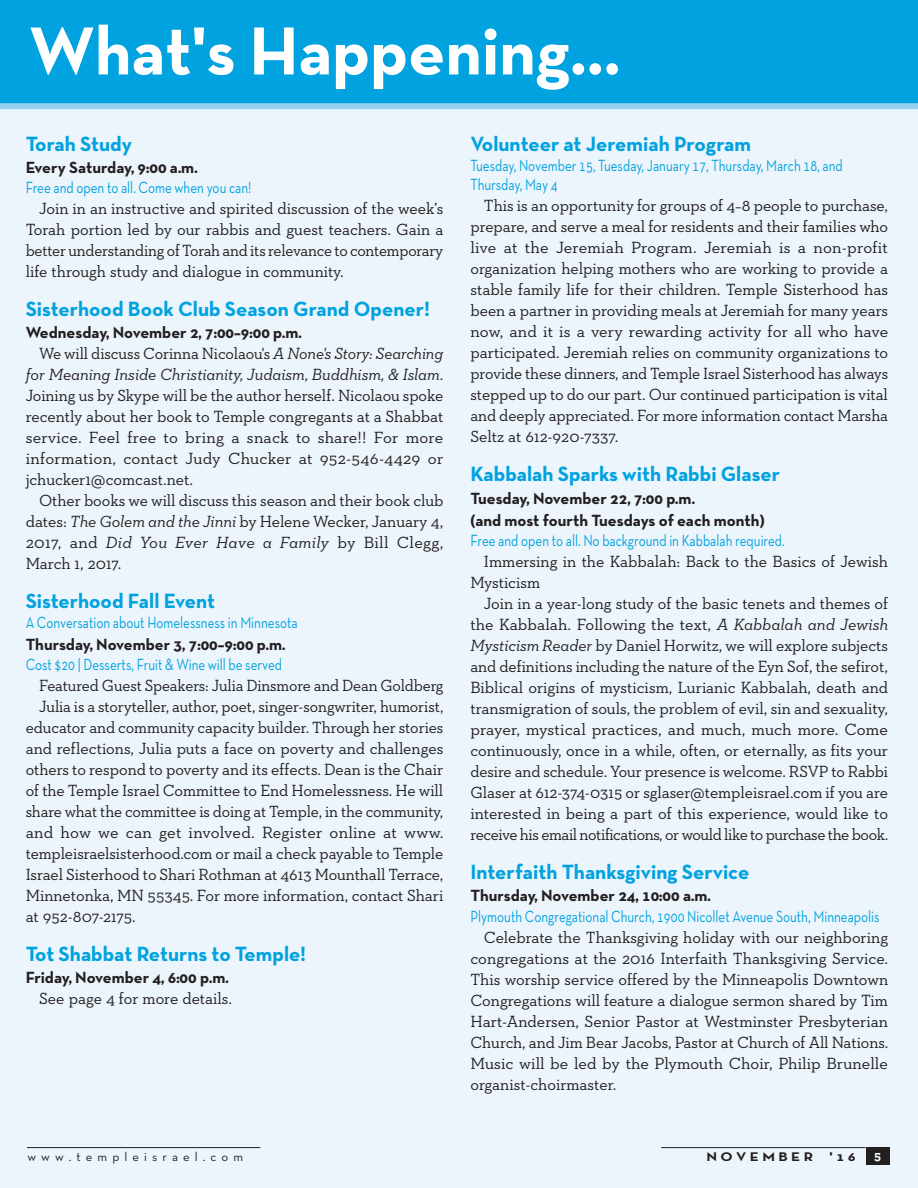
<style>
.page{position:relative;width:918px;height:1188px;background:#fff}
.page>*{position:absolute;margin:0;border:0;box-sizing:border-box;transform-origin:0 0}
.t1{font:700 69px "Neutra Text TF";color:#fff}
.t2{font:700 21px "Neutra Text TF";color:#00a2df}
.t3{font:16.5px/21px "Neutraface Slab Text";letter-spacing:-.005em;color:#231f20;text-align:justify}
.t4{font:16.5px/19.8px "Neutra Text TF";color:#00a2df;scale:.8 1}
.t5{font:700 16.5px/22.5px "Neutra Text TF";color:#231f20}
.t6{font:700 13.5px "Neutraface Slab Text";color:#fff}
.t7{font:12.75px "Neutra Text TF";letter-spacing:.4em;color:#231f20}
.t8{font:700 12.75px "Neutra Text TF";letter-spacing:.225em;color:#231f20;scale:1.2 1}
.s1{font-style:italic}
</style>
<div class="page">
<div style="left:0;top:84px;width:918px;height:1104px;background:#edf5fc"></div>
<div style="left:0;top:0;width:918px;height:106px;background:#00a2df"></div>
<div style="left:866px;top:1148px;width:24px;height:17px;background:#231f20"></div>
<hr style="left:661px;top:1147px;width:205px;height:1px;background:#231f20">
<div style="left:0;top:103px;width:918px;height:6px;background:#94d0f0"></div>
<hr style="left:27px;top:1147px;width:233px;height:1px;background:#231f20">
<h1 class="t1" style="left:29px;top:8px;width:593px">What's Happening…</h1>
<p class="t2" style="left:26px;top:131px;width:108px">Torah Study</p>
<p class="t5" style="left:26px;top:156px;width:173px">Every Saturday, 9:00 a.m.</p>
<p class="t4" style="left:26px;top:177px;width:284px">Free and open to all. Come when you can!</p>
<p class="t3" style="left:26px;top:198px;width:419px;text-indent:14px">Join in an instructive and spirited discussion of the week’s Torah portion led by our rabbis and guest teachers. Gain a better understanding of Torah and its relevance to contemporary life through study and dialogue in community.</p>
<p class="t2" style="left:26px;top:296px;width:406px">Sisterhood Book Club Season Grand Opener!</p>
<p class="t5" style="left:26px;top:321px;width:278px">Wednesday, November 2, 7:00–9:00 p.m.</p>
<p class="t3" style="left:26px;top:343px;width:419px;text-indent:14px">We will discuss Corinna Nicolaou's <span class="s1">A None's Story: Searching for Meaning Inside Christianity, Judaism, Buddhism, &amp; Islam</span>.<br>Joining us by Skype will be the author herself. Nicolaou spoke recently about her book to Temple congregants at a Shabbat service. Feel free to bring a snack to share!! For more information, contact Judy Chucker at 952-546-4429 or jchucker1@comcast.net.</p>
<p class="t3" style="left:26px;top:490px;width:419px;text-indent:14px">Other books we will discuss this season and their book club dates: <span class="s1">The Golem and the Jinni</span> by Helene Wecker, January 4, 2017, and <span class="s1">Did You Ever Have a Family</span> by Bill Clegg, March 1, 2017.</p>
<p class="t2" style="left:26px;top:588px;width:191px">Sisterhood Fall Event</p>
<p class="t4" style="left:26px;top:612px;width:342px">A Conversation about Homelessness in Minnesota</p>
<p class="t5" style="left:26px;top:633px;width:261px">Thursday, November 3, 7:00–9:00 p.m.</p>
<p class="t4" style="left:26px;top:654px;width:322px">Cost $20 | Desserts, Fruit &amp; Wine will be served</p>
<p class="t3" style="left:39px;top:675px;width:406px">Featured Guest Speakers: Julia Dinsmore and Dean Goldberg</p>
<p class="t3" style="left:39px;top:696px;width:406px">Julia is a storyteller, author, poet, singer-songwriter, humorist,</p>
<p class="t3" style="left:26px;top:717px;width:419px">educator and community capacity builder. Through her stories</p>
<p class="t3" style="left:26px;top:738px;width:419px">and reflections, Julia puts a face on poverty and challenges</p>
<p class="t3" style="left:26px;top:759px;width:419px">others to respond to poverty and its effects. Dean is the Chair</p>
<p class="t3" style="left:26px;top:780px;width:419px">of the Temple Israel Committee to End Homelessness. He will</p>
<p class="t3" style="left:26px;top:801px;width:419px">share what the committee is doing at Temple, in the community,</p>
<p class="t3" style="left:26px;top:822px;width:419px">and how we can get involved. Register online at www.</p>
<p class="t3" style="left:26px;top:843px;width:419px">templeisraelsisterhood.com or mail a check payable to Temple</p>
<p class="t3" style="left:26px;top:864px;width:419px">Israel Sisterhood to Shari Rothman at 4613 Mounthall Terrace,</p>
<p class="t3" style="left:26px;top:885px;width:419px">Minnetonka, MN 55345. For more information, contact Shari</p>
<p class="t3" style="left:26px;top:906px;width:112px">at 952-807-2175.</p>
<p class="t2" style="left:26px;top:941px;width:282px">Tot Shabbat Returns to Temple!</p>
<p class="t5" style="left:26px;top:966px;width:205px">Friday, November 4, 6:00 p.m.</p>
<p class="t3" style="left:39px;top:988px;width:194px">See page 4 for more details.</p>
<p class="t7" style="left:27px;top:1149px;width:217px">www.templeisrael.com</p>
<p class="t2" style="left:470px;top:131px;width:282px">Volunteer at Jeremiah Program</p>
<p class="t4" style="left:470px;top:155px;width:467px">Tuesday, November 15, Tuesday, January 17, Thursday, March 18, and<br>Thursday, May 4</p>
<p class="t3" style="left:470px;top:195px;width:419px;text-indent:14px">This is an opportunity for groups of 4–8 people to purchase, prepare, and serve a meal for residents and their families who live at the Jeremiah Program. Jeremiah is a non-profit organization helping mothers who are working to provide a stable family life for their children. Temple Sisterhood has been a partner in providing meals at Jeremiah for many years now, and it is a very rewarding activity for all who have participated. Jeremiah relies on community organizations to provide these dinners, and Temple Israel Sisterhood has always stepped up to do our part. Our continued participation is vital and deeply appreciated. For more information contact Marsha Seltz at 612-920-7337.</p>
<p class="t2" style="left:470px;top:461px;width:311px">Kabbalah Sparks with Rabbi Glaser</p>
<p class="t5" style="left:470px;top:486px;width:296px">Tuesday, November 22, 7:00 p.m.<br>(and most fourth Tuesdays of each month)</p>
<p class="t4" style="left:470px;top:530px;width:395px">Free and open to all. No background in Kabbalah required.</p>
<p class="t3" style="left:470px;top:551px;width:419px;text-indent:14px">Immersing in the Kabbalah: Back to the Basics of Jewish<br>Mysticism</p>
<p class="t3" style="left:470px;top:593px;width:419px;text-indent:13px">Join in a year-long study of the basic tenets and themes of the Kabbalah. Following the text, <span class="s1">A Kabbalah and Jewish Mysticism Reader</span> by Daniel Horwitz, we will explore subjects and definitions including the nature of the Eyn Sof, the sefirot, Biblical origins of mysticism, Lurianic Kabbalah, death and transmigration of souls, the problem of evil, sin and sexuality, prayer, mystical practices, and much, much more. Come continuously, once in a while, often, or eternally, as fits your desire and schedule. Your presence is welcome. RSVP to Rabbi Glaser at 612-374-0315 or sglaser@templeisrael.com if you are interested in being a part of this experience, would like to receive his email notifications, or would like to purchase the book.</p>
<p class="t2" style="left:470px;top:858px;width:281px">Interfaith Thanksgiving Service</p>
<p class="t5" style="left:470px;top:884px;width:242px">Thursday, November 24, 10:00 a.m.</p>
<p class="t4" style="left:470px;top:906px;width:513px">Plymouth Congregational Church, 1900 Nicollet Avenue South, Minneapolis</p>
<p class="t3" style="left:470px;top:927px;width:419px;text-indent:14px">Celebrate the Thanksgiving holiday with our neighboring congregations at the 2016 Interfaith Thanksgiving Service.<br>This worship service offered by the Minneapolis Downtown Congregations will feature a dialogue sermon shared by Tim Hart-Andersen, Senior Pastor at Westminster Presbyterian Church, and Jim Bear Jacobs, Pastor at Church of All Nations.<br>Music will be led by the Plymouth Choir, Philip Brunelle organist-choirmaster.</p>
<p class="t8" style="left:706px;top:1149px;width:91px">NOVEMBER</p>
<p class="t8" style="left:830px;top:1149px;width:23px">'16</p>
<p class="t6" style="left:874px;top:1146px;width:9px">5</p>
</div>
